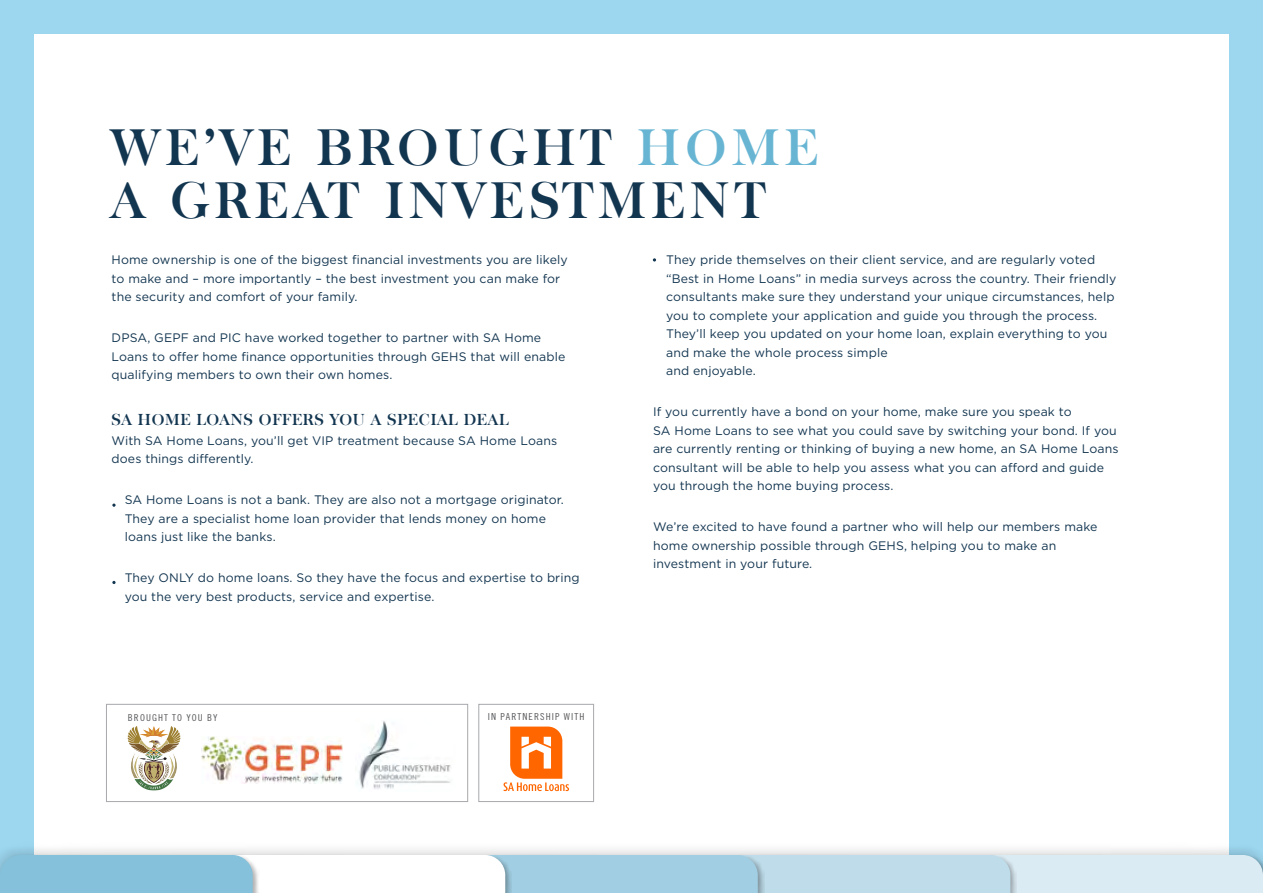
<style>
.page{position:relative;width:1263px;height:893px;background:#9cd6ef}
.page>*{position:absolute;margin:0;border:0;box-sizing:border-box;transform-origin:0 0}
.t1{font:600 49.65px/52.2px "Baskerville";letter-spacing:.12em;color:#123550}
.t2{font:600 15.45px "Baskerville";letter-spacing:.05em;color:#123550}
.t3{font:12.3px/18.5px "Gotham";letter-spacing:.01em;color:#123550}
.t4{font:9.6px "Trade Gothic Cond Eighteen";letter-spacing:.11em;color:#58595b;scale:1.04 1}
.t5{font:9.45px "Trade Gothic Cond Eighteen";letter-spacing:.11em;color:#58595b;scale:1.04 1}
.s1{color:#68b5d3}
</style>
<div class="page">
<div style="left:34px;top:34px;width:1195px;height:825px;background:#fff"></div>
<div style="left:0;top:841px;width:1263px;height:52px;background:#000;opacity:.2"></div>
<div style="left:975px;top:854px;width:288px;height:39px;background:#000;opacity:.3"></div>
<div style="left:722px;top:854px;width:295px;height:39px;background:#e1e1e2"></div>
<div style="left:470px;top:854px;width:295px;height:39px;background:#e1e1e2"></div>
<div style="left:217px;top:854px;width:295px;height:39px;background:#e2e2e2"></div>
<div style="left:0;top:854px;width:260px;height:39px;background:#000;opacity:.3"></div>
<svg style="left:0;top:855px;width:1263px;height:38px;background:#bfddea"></svg>
<svg style="left:112px;top:581px;width:4px;height:3px"></svg>
<svg style="left:653px;top:258px;width:3px;height:4px"></svg>
<svg style="left:112px;top:504px;width:4px;height:3px"></svg>
<div style="left:478px;top:704px;width:116px;height:98px;background:#fff;border:1px solid #a7a9ac"></div>
<svg style="left:503px;top:727px;width:66px;height:64px"></svg>
<div style="left:106px;top:704px;width:362px;height:98px;background:#fff;border:1px solid #a7a9ac"></div>
<img style="left:359px;top:721px;width:92px;height:68px">
<svg style="left:127px;top:726px;width:54px;height:65px"></svg>
<img style="left:201px;top:736px;width:142px;height:48px">
<h1 class="t1" style="left:111px;top:123px;width:708px">WE’VE BROUGHT <span class="s1">HOME<br></span>A GREAT INVESTMENT</h1>
<p class="t3" style="left:112px;top:250px;width:458px">Home ownership is one of the biggest financial investments you are likely to make and – more importantly – the best investment you can make for the security and comfort of your family.</p>
<p class="t3" style="left:112px;top:328px;width:455px">DPSA, GEPF and PIC have worked together to partner with SA Home<br>Loans to offer home finance opportunities through GEHS that will enable qualifying members to own their own homes.</p>
<p class="t2" style="left:112px;top:410px;width:398px">SA HOME LOANS OFFERS YOU A SPECIAL DEAL</p>
<p class="t3" style="left:112px;top:431px;width:447px">With SA Home Loans, you’ll get VIP treatment because SA Home Loans does things differently.</p>
<p class="t3" style="left:125px;top:490px;width:441px">SA Home Loans is not a bank. They are also not a mortgage originator.<br>They are a specialist home loan provider that lends money on home loans just like the banks.</p>
<p class="t3" style="left:125px;top:568px;width:456px">They ONLY do home loans. So they have the focus and expertise to bring you the very best products, service and expertise.</p>
<p class="t3" style="left:666px;top:250px;width:452px">They pride themselves on their client service, and are regularly voted “Best in Home Loans” in media surveys across the country. Their friendly consultants make sure they understand your unique circumstances, help you to complete your application and guide you through the process.<br>They’ll keep you updated on your home loan, explain everything to you and make the whole process simple<br>and enjoyable.</p>
<p class="t3" style="left:653px;top:402px;width:467px">If you currently have a bond on your home, make sure you speak to<br>SA Home Loans to see what you could save by switching your bond. If you are currently renting or thinking of buying a new home, an SA Home Loans consultant will be able to help you assess what you can afford and guide you through the home buying process.</p>
<p class="t3" style="left:653px;top:517px;width:446px">We’re excited to have found a partner who will help our members make home ownership possible through GEHS, helping you to make an investment in your future.</p>
<p class="t5" style="left:128px;top:712px;width:88px">BROUGHT TO YOU BY</p>
<p class="t4" style="left:488px;top:710px;width:94px">IN PARTNERSHIP WITH</p>
</div>
